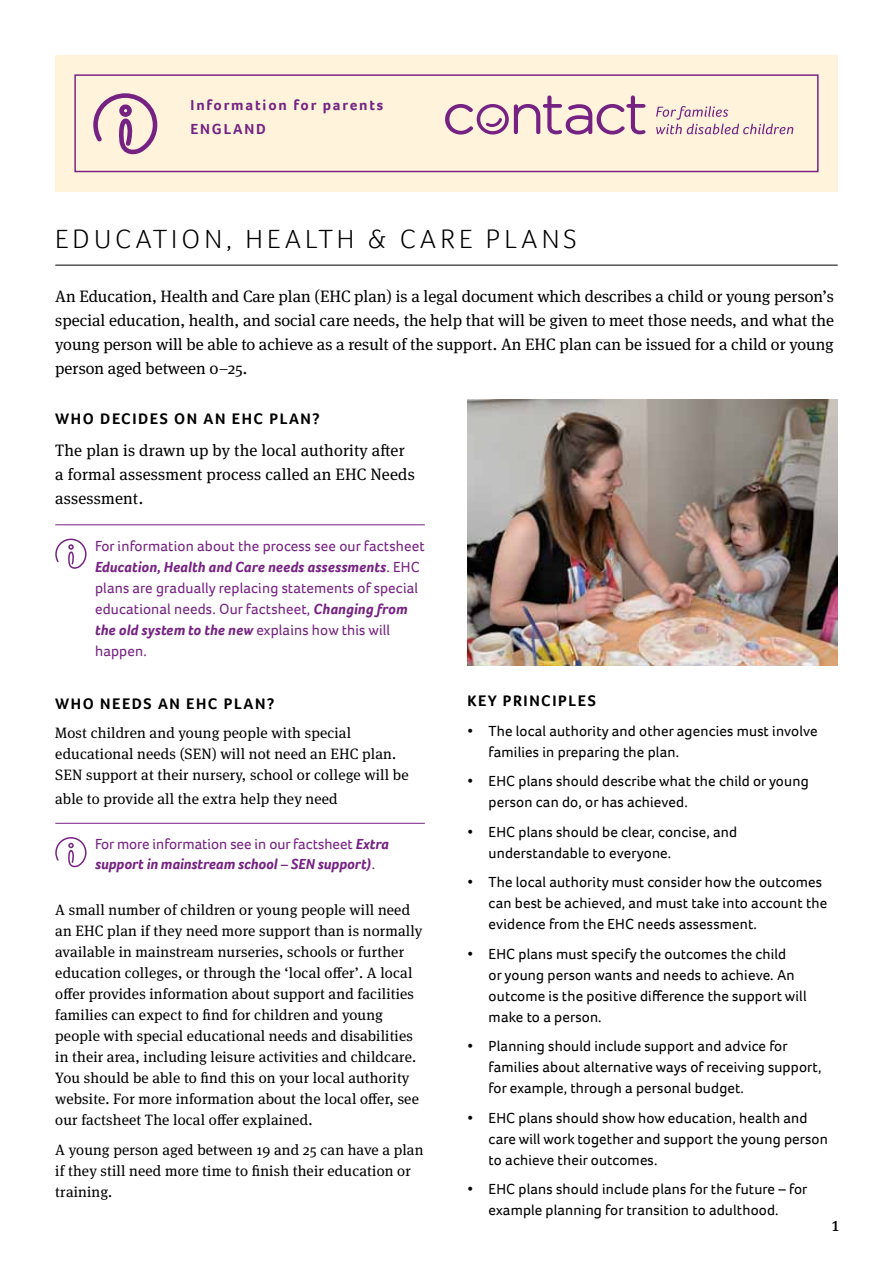
<style>
.page{position:relative;width:893px;height:1263px;background:#fff}
.page>*{position:absolute;margin:0;border:0;box-sizing:border-box;transform-origin:0 0}
.t1{font:300 27px "Foco";letter-spacing:.15em;color:#000}
.t2{font:19.5px "Meta Serif OT";color:#000}
.t3{font:16.5px/24px "Meta Serif OT";letter-spacing:.01em;color:#000;text-align:justify}
.t4{font:700 15.75px "Foco";letter-spacing:.1em;color:#000}
.t5{font:15px/21px "Foco";letter-spacing:.01em;color:#000}
.t6{font:15px/21px "Meta Serif OT";letter-spacing:.01em;color:#000}
.t7{font:15px/21px "Foco";letter-spacing:.01em;color:#762283}
.t8{font:italic 700 15px/19.5px "Foco";color:#762283}
.t9{font:700 15px/24.2px "Foco";letter-spacing:.12em;color:#762283}
.s1{font-weight:700;font-style:italic}
.s2{font-weight:400;font-style:normal}
</style>
<div class="page">
<div style="left:55px;top:55px;width:783px;height:136px;background:#fff4db"></div>
<div style="left:74px;top:74px;width:745px;height:98px;border:1px solid #762283"></div>
<hr style="left:55px;top:265px;width:783px;height:1px;background:#000">
<hr style="left:55px;top:524px;width:370px;height:1px;background:#762283">
<hr style="left:55px;top:823px;width:370px;height:1px;background:#762283">
<svg style="left:55px;top:538px;width:32px;height:31px"></svg>
<svg style="left:55px;top:837px;width:32px;height:31px"></svg>
<svg style="left:93px;top:93px;width:65px;height:62px"></svg>
<img style="left:468px;top:399px;width:370px;height:266px">
<svg style="left:445px;top:95px;width:200px;height:40px"></svg>
<svg style="left:656px;top:106px;width:137px;height:28px"></svg>
<p class="t9" style="left:191px;top:92px;width:194px">INFORMATION FOR PARENTS<br>ENGLAND</p>
<h1 class="t1" style="left:55px;top:221px;width:523px">EDUCATION, HEALTH &amp; CARE PLANS</h1>
<p class="t3" style="left:55px;top:284px;width:780px">An Education, Health and Care plan (EHC plan) is a legal document which describes a child or young person’s special education, health, and social care needs, the help that will be given to meet those needs, and what the young person will be able to achieve as a result of the support. An EHC plan can be issued for a child or young person aged between 0–25.</p>
<p class="t4" style="left:55px;top:408px;width:188px">WHO DECIDES ON AN EHC</p>
<p class="t4" style="left:269px;top:408px;width:52px">PLAN?</p>
<p class="t3" style="left:55px;top:438px;width:361px;text-align:left">The plan is drawn up by the local authority after a formal assessment process called an EHC Needs assessment.</p>
<p class="t7" style="left:95px;top:535px;width:331px">For information about the process see our factsheet <span class="s1">Education, Health and Care needs assessments</span>. EHC plans are gradually replacing statements of special educational needs. Our factsheet, <span class="s1">Changing from the old system to the new</span> explains how this will happen.</p>
<p class="t4" style="left:55px;top:693px;width:142px">WHO NEEDS AN EHC</p>
<p class="t4" style="left:224px;top:693px;width:52px">PLAN?</p>
<p class="t6" style="left:55px;top:722px;width:355px">Most children and young people with special educational needs (SEN) will not need an EHC plan.<br>SEN support at their nursery, school or college will be</p>
<p class="t6" style="left:55px;top:788px;width:284px">able to provide all the extra help they need</p>
<p class="t8" style="left:95px;top:834px;width:295px"><span class="s2">For more information see in our factsheet</span> Extra support in mainstream school – SEN support)<span class="s2">.</span></p>
<p class="t6" style="left:55px;top:899px;width:369px">A small number of children or young people will need an EHC plan if they need more support than is normally available in mainstream nurseries, schools or further education colleges, or through the ‘local offer’. A local offer provides information about support and facilities families can expect to find for children and young people with special educational needs and disabilities in their area, including leisure activities and childcare.<br>You should be able to find this on your local authority website. For more information about the local offer, see our factsheet The local offer explained.</p>
<p class="t6" style="left:55px;top:1139px;width:370px">A young person aged between 19 and 25 can have a plan if they still need more time to finish their education or training.</p>
<p class="t4" style="left:467px;top:690px;width:130px">KEY PRINCIPLES</p>
<p class="t5" style="left:489px;top:720px;width:330px;text-indent:-21px">• The local authority and other agencies must involve families in preparing the plan.</p>
<p class="t5" style="left:489px;top:770px;width:322px;text-indent:-21px">• EHC plans should describe what the child or young person can do, or has achieved.</p>
<p class="t5" style="left:489px;top:821px;width:250px;text-indent:-21px">• EHC plans should be clear, concise, and understandable to everyone.</p>
<p class="t5" style="left:489px;top:871px;width:340px;text-indent:-21px">• The local authority must consider how the outcomes can best be achieved, and must take into account the evidence from the EHC needs assessment.</p>
<p class="t5" style="left:489px;top:943px;width:320px;text-indent:-21px">• EHC plans must specify the outcomes the child<br>or young person wants and needs to achieve. An outcome is the positive difference the support will make to a person.</p>
<p class="t5" style="left:489px;top:1035px;width:334px;text-indent:-21px">• Planning should include support and advice for families about alternative ways of receiving support, for example, through a personal budget.</p>
<p class="t5" style="left:489px;top:1107px;width:341px;text-indent:-21px">• EHC plans should show how education, health and care will work together and support the young person to achieve their outcomes.</p>
<p class="t5" style="left:467px;top:1178px;width:342px;text-align:center">• EHC plans should include plans for the future – for example planning for transition to adulthood.</p>
<h2 class="t2" style="left:831px;top:1212px;width:9px">1</h2>
</div>
